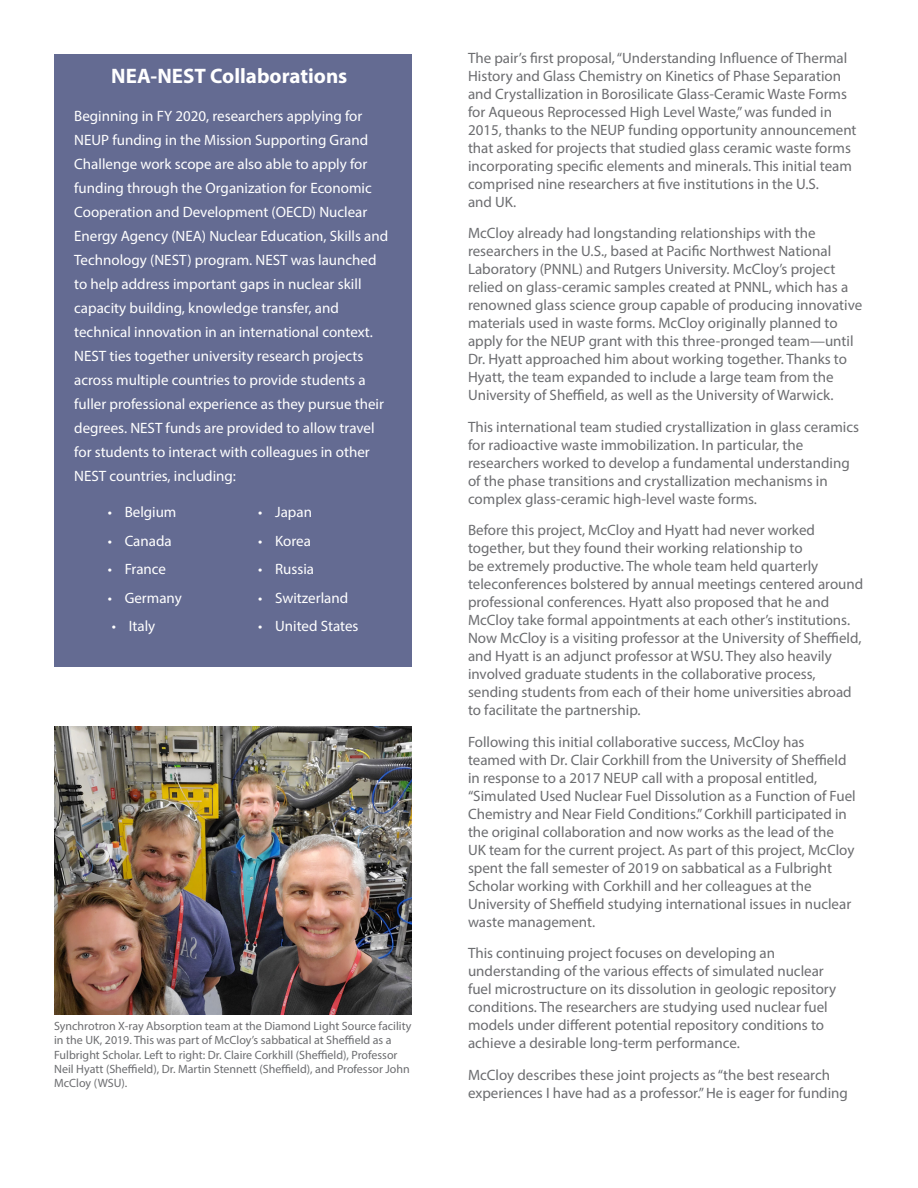
<style>
.page{position:relative;width:918px;height:1188px;background:#fff}
.page>*{position:absolute;margin:0;border:0;box-sizing:border-box;transform-origin:0 0}
.t1{font:700 21px "Myriad Pro";color:#fff}
.t2{font:15px/18px "Myriad Pro";color:#6c6d70}
.t3{font:15px/24px "Myriad Pro";color:#fff}
.t4{font:12px/14.4px "Myriad Pro";color:#6c6d70}
</style>
<div class="page">
<div style="left:54px;top:54px;width:357px;height:612px;background:#646b92"></div>
<img style="left:54px;top:727px;width:357px;height:287px">
<p class="t1" style="left:111px;top:62px;width:238px">NEA-NEST Collaborations</p>
<p class="t3" style="left:74px;top:103px;width:315px">Beginning in FY 2020, researchers applying for NEUP funding in the Mission Supporting Grand Challenge work scope are also able to apply for funding through the Organization for Economic Cooperation and Development (OECD) Nuclear Energy Agency (NEA) Nuclear Education, Skills and Technology (NEST) program. NEST was launched to help address important gaps in nuclear skill capacity building, knowledge transfer, and technical innovation in an international context.<br>NEST ties together university research projects across multiple countries to provide students a fuller professional experience as they pursue their degrees. NEST funds are provided to allow travel for students to interact with colleagues in other NEST countries, including:</p>
<p class="t3" style="left:108px;top:500px;width:70px">• Belgium</p>
<p class="t3" style="left:108px;top:528px;width:66px">• Canada</p>
<p class="t3" style="left:108px;top:557px;width:60px">• France</p>
<p class="t3" style="left:108px;top:585px;width:76px">• Germany</p>
<p class="t3" style="left:112px;top:614px;width:45px">• Italy</p>
<p class="t3" style="left:258px;top:500px;width:55px">• Japan</p>
<p class="t3" style="left:258px;top:528px;width:54px">• Korea</p>
<p class="t3" style="left:258px;top:557px;width:57px">• Russia</p>
<p class="t3" style="left:258px;top:585px;width:92px">• Switzerland</p>
<p class="t3" style="left:258px;top:614px;width:102px">• United States</p>
<p class="t4" style="left:54px;top:1018px;width:359px">Synchrotron X-ray Absorption team at the Diamond Light Source facility in the UK, 2019. This was part of McCloy’s sabbatical at Sheffield as a Fulbright Scholar. Left to right: Dr. Claire Corkhill (Sheffield), Professor Neil Hyatt (Sheffield), Dr. Martin Stennett (Sheffield), and Professor John McCloy (WSU).</p>
<p class="t2" style="left:468px;top:48px;width:390px">The pair’s first proposal, “Understanding Influence of Thermal History and Glass Chemistry on Kinetics of Phase Separation and Crystallization in Borosilicate Glass-Ceramic Waste Forms for Aqueous Reprocessed High Level Waste,” was funded in 2015, thanks to the NEUP funding opportunity announcement that asked for projects that studied glass ceramic waste forms incorporating specific elements and minerals. This initial team comprised nine researchers at five institutions in the U.S.<br>and UK.</p>
<p class="t2" style="left:468px;top:224px;width:396px">McCloy already had longstanding relationships with the researchers in the U.S., based at Pacific Northwest National Laboratory (PNNL) and Rutgers University. McCloy’s project relied on glass-ceramic samples created at PNNL, which has a renowned glass science group capable of producing innovative materials used in waste forms. McCloy originally planned to apply for the NEUP grant with this three-pronged team—until Dr. Hyatt approached him about working together. Thanks to Hyatt, the team expanded to include a large team from the University of Sheffield, as well as the University of Warwick.</p>
<p class="t2" style="left:468px;top:417px;width:393px">This international team studied crystallization in glass ceramics for radioactive waste immobilization. In particular, the researchers worked to develop a fundamental understanding of the phase transitions and crystallization mechanisms in complex glass-ceramic high-level waste forms.</p>
<p class="t2" style="left:468px;top:521px;width:397px">Before this project, McCloy and Hyatt had never worked together, but they found their working relationship to<br>be extremely productive. The whole team held quarterly teleconferences bolstered by annual meetings centered around professional conferences. Hyatt also proposed that he and McCloy take formal appointments at each other’s institutions.<br>Now McCloy is a visiting professor at the University of Sheffield, and Hyatt is an adjunct professor at WSU. They also heavily involved graduate students in the collaborative process, sending students from each of their home universities abroad to facilitate the partnership.</p>
<p class="t2" style="left:468px;top:732px;width:389px">Following this initial collaborative success, McCloy has teamed with Dr. Clair Corkhill from the University of Sheffield in response to a 2017 NEUP call with a proposal entitled, “Simulated Used Nuclear Fuel Dissolution as a Function of Fuel Chemistry and Near Field Conditions.” Corkhill participated in the original collaboration and now works as the lead of the<br>UK team for the current project. As part of this project, McCloy spent the fall semester of 2019 on sabbatical as a Fulbright Scholar working with Corkhill and her colleagues at the University of Sheffield studying international issues in nuclear waste management.</p>
<p class="t2" style="left:468px;top:944px;width:370px">This continuing project focuses on developing an understanding of the various effects of simulated nuclear fuel microstructure on its dissolution in geologic repository conditions. The researchers are studying used nuclear fuel models under different potential repository conditions to achieve a desirable long-term performance.</p>
<p class="t2" style="left:468px;top:1065px;width:382px">McCloy describes these joint projects as “the best research experiences I have had as a professor.” He is eager for funding</p>
</div>
